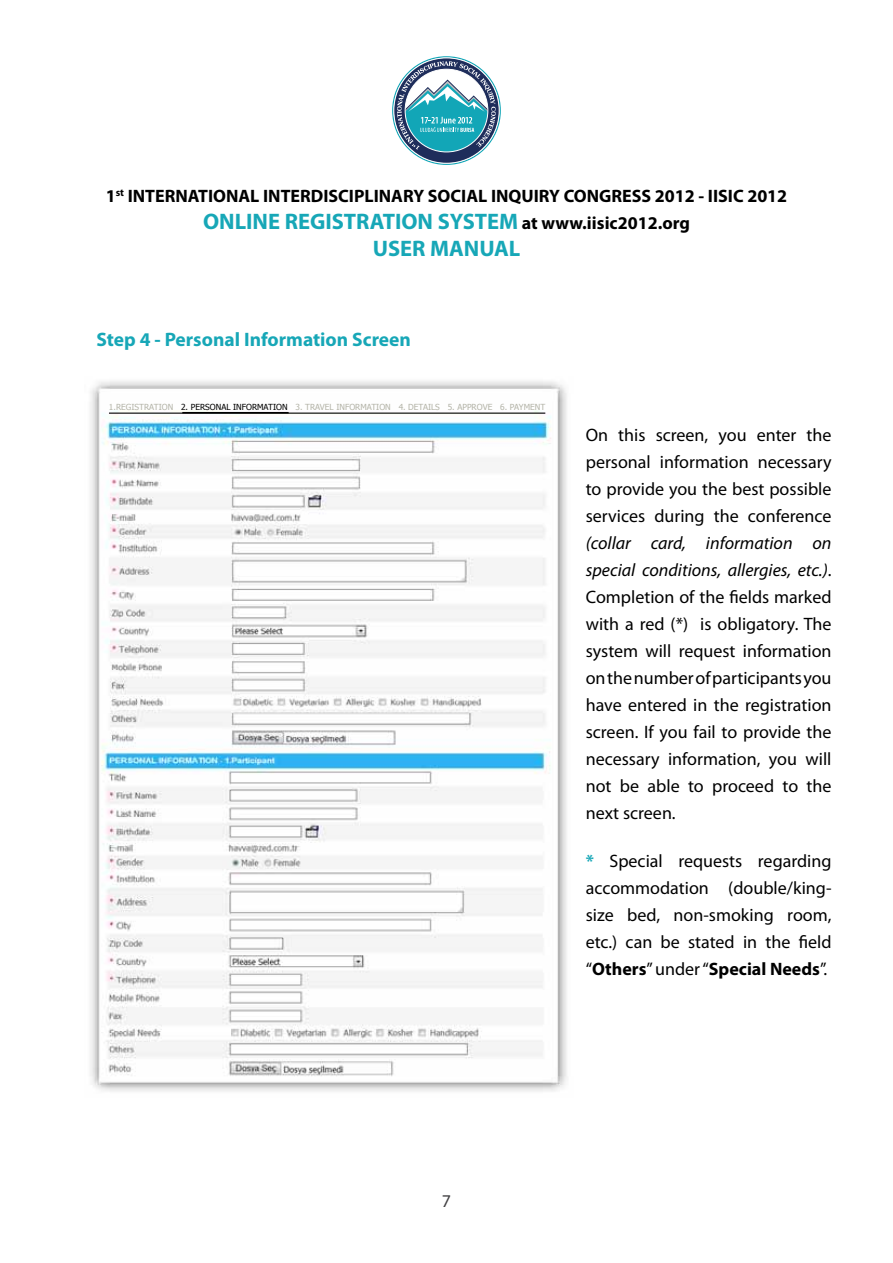
<style>
.page{position:relative;width:893px;height:1263px;background:#fff}
.page>*{position:absolute;margin:0;border:0;box-sizing:border-box;transform-origin:0 0}
.t1{font:700 22.5px/27px "Myriad Pro";color:#17a7b7;text-align:center}
.t2{font:700 19.5px "Myriad Pro";color:#17a7b7}
.t3{font:18px/27px "Myriad Pro";color:#000;text-align:justify}
.t4{font:700 18px "Myriad Pro";color:#000}
.t5{font:18px "Myriad Pro";color:#414042}
.t6{font:8.4px "Tahoma";color:#b4b4a8}
.s1{font-size:18px;color:#000}
.s2{color:#000}
.s3{font-style:italic}
.s4{font-weight:700;color:#17a7b7}
.s5{font-weight:700}
</style>
<div class="page">
<svg style="left:393px;top:57px;width:107px;height:107px"></svg>
<img style="left:90px;top:381px;width:477px;height:711px">
<hr style="left:109px;top:413px;width:436px;height:1px;background:#000">
<hr style="left:182px;top:412px;width:107px;height:1px;background:#000">
<p class="t4" style="left:106px;top:184px;width:683px">1<sup>st</sup> INTERNATIONAL INTERDISCIPLINARY SOCIAL INQUIRY CONGRESS 2012 - IISIC 2012</p>
<p class="t1" style="left:203px;top:207px;width:488px">ONLINE REGISTRATION SYSTEM <span class="s1">at www.iisic2012.org<br></span>USER MANUAL</p>
<p class="t2" style="left:96px;top:327px;width:316px">Step 4 - Personal Information Screen</p>
<p class="t6" style="left:109px;top:401px;width:438px">1.REGISTRATION <span class="s2">2. PERSONAL INFORMATION</span> 3. TRAVEL INFORMATION 4. DETAILS 5. APPROVE 6. PAYMENT</p>
<p class="t3" style="left:586px;top:421px;width:247px">On this screen, you enter the personal information necessary to provide you the best possible services during the conference</p>
<p class="t3" style="left:586px;top:529px;width:247px"><span class="s3">(collar card, information on special conditions, allergies, etc.)</span>.<br>Completion of the fields marked with a red (*) is obligatory. The system will request information on the number of participants you have entered in the registration screen. If you fail to provide the necessary information, you will not be able to proceed to the next screen.</p>
<p class="t3" style="left:586px;top:847px;width:247px"><span class="s4">*</span> Special requests regarding accommodation (double/king&shy;size bed, non-smoking room, etc.) can be stated in the field “<span class="s5">Others</span>” under “<span class="s5">Special Needs</span>”.</p>
<p class="t5" style="left:442px;top:1190px;width:11px">7</p>
</div>
